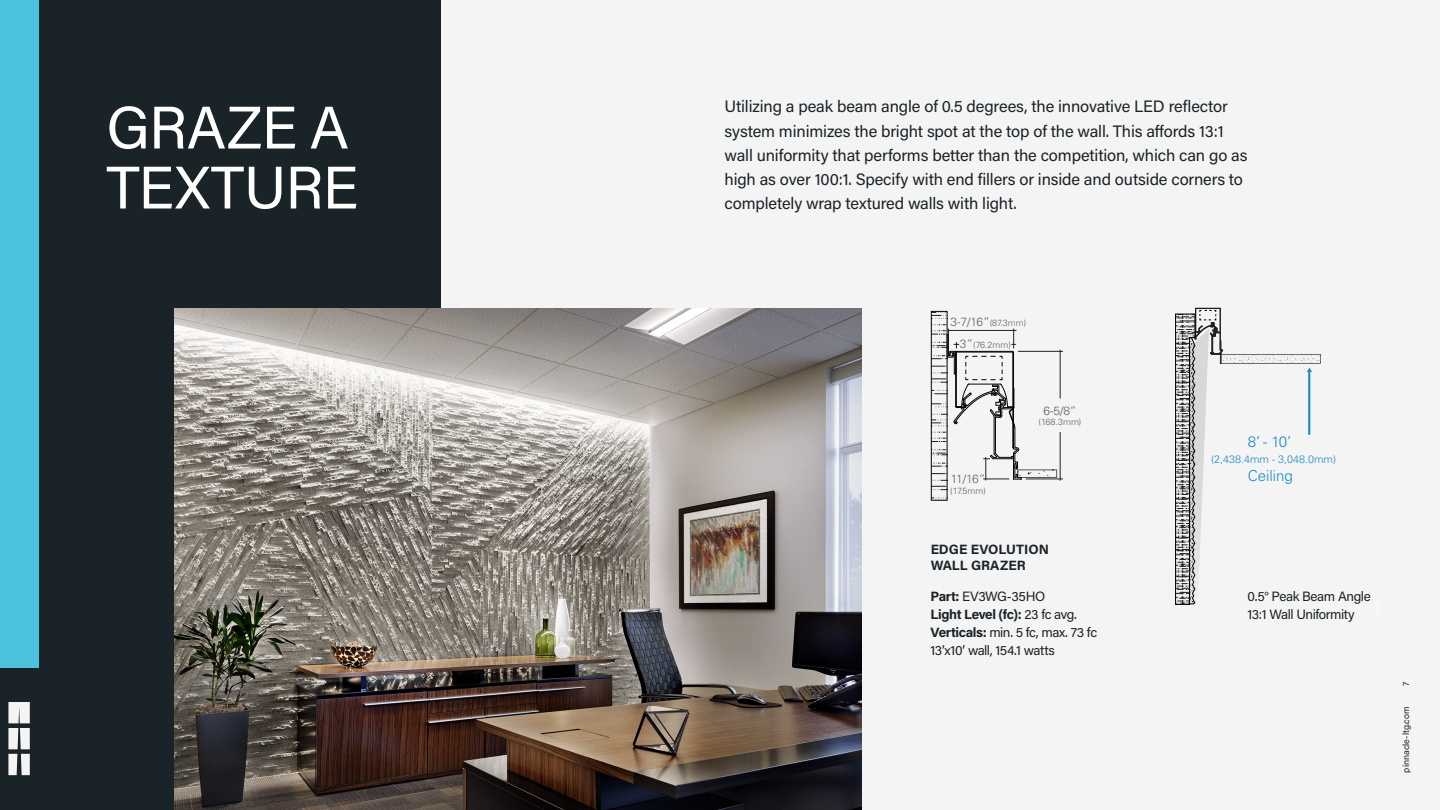
<style>
.page{position:relative;width:1440px;height:810px;background:#f4f4f4}
.page>*{position:absolute;margin:0;border:0;box-sizing:border-box;transform-origin:0 0}
.t1{font:60px/60px "Acumin Pro";letter-spacing:-.015em;color:#fff}
.t2{font:16.5px/24px "Acumin Pro";letter-spacing:-.01em;color:#1a2328}
.t3{font:300 15.08px "Univers LT Std";color:#1e8bbd}
.t4{font:13.5px "Acumin Pro";letter-spacing:-.035em;color:#1a2328}
.t5{font:700 13.5px/16.2px "Acumin Pro";letter-spacing:-.005em;color:#1a2328}
.t6{font:700 13.5px "Acumin Pro";letter-spacing:-.03em;color:#1a2328}
.t7{font:300 11.93px "Univers LT Std";color:#636366}
.t8{font:300 10.8px "Univers LT Std";color:#1e8bbd}
.t9{font:9px "Acumin Pro";color:#1a2328}
.t10{font:300 8.93px "Univers LT Std";color:#636366}
.s1{font-size:11.93px}
.s2{font-weight:700}
.s3{font-weight:400}
</style>
<div class="page">
<div style="left:0;top:0;width:441px;height:810px;background:#1a2328"></div>
<img style="left:175px;top:308px;width:687px;height:502px">
<div style="left:0;top:0;width:38px;height:668px;background:#4cc1de"></div>
<svg style="left:1175px;top:308px;width:146px;height:297px"></svg>
<svg style="left:1027px;top:472px;width:22px;height:4px"></svg>
<div style="left:1018px;top:470px;width:39px;height:8px;border:1px solid #57585a"></div>
<svg style="left:933px;top:314px;width:12px;height:184px"></svg>
<div style="left:931px;top:311px;width:16px;height:189px;border:1px solid #050504"></div>
<hr style="left:1018px;top:351px;width:45px;height:1px;background:#231f20">
<hr style="left:1026px;top:479px;width:37px;height:1px;background:#231f20">
<hr style="left:1060px;top:350px;width:1px;height:48px;background:#231f20">
<hr style="left:1060px;top:432px;width:1px;height:48px;background:#231f20">
<svg style="left:947px;top:329px;width:75px;height:151px"></svg>
<svg style="left:8px;top:702px;width:22px;height:73px"></svg>
<p class="t1" style="left:106px;top:95px;width:254px">GRAZE A<br>TEXTURE</p>
<p class="t2" style="left:725px;top:94px;width:524px">Utilizing a peak beam angle of 0.5 degrees, the innovative LED reflector system minimizes the bright spot at the top of the wall. This affords 13:1 wall uniformity that performs better than the competition, which can go as high as over 100:1. Specify with end fillers or inside and outside corners to completely wrap textured walls with light.</p>
<p class="t10" style="left:951px;top:317px;width:77px"><span class="s1">3-7/16”</span>(87.3mm)</p>
<p class="t10" style="left:960px;top:339px;width:52px"><span class="s1">3”</span>(76.2mm)</p>
<p class="t7" style="left:951px;top:471px;width:36px">11/16”</p>
<p class="t10" style="left:950px;top:485px;width:37px">(17.5mm)</p>
<p class="t7" style="left:1043px;top:403px;width:35px">6-5/8”</p>
<p class="t10" style="left:1039px;top:417px;width:44px">(168.3mm)</p>
<p class="t5" style="left:931px;top:541px;width:120px">EDGE EVOLUTION<br>WALL GRAZER</p>
<p class="t4" style="left:931px;top:587px;width:116px"><span class="s2">Part:</span> EV3WG-35HO</p>
<p class="t6" style="left:931px;top:605px;width:148px">Light Level (fc): <span class="s3">23 fc avg.</span></p>
<p class="t4" style="left:931px;top:623px;width:168px"><span class="s2">Verticals:</span> min. 5 fc, max. 73 fc</p>
<p class="t4" style="left:931px;top:641px;width:126px">13’x10’ wall, 154.1 watts</p>
<p class="t3" style="left:1248px;top:433px;width:45px">8’ - 10’</p>
<p class="t8" style="left:1211px;top:453px;width:127px">(2,438.4mm - 3,048.0mm)</p>
<p class="t3" style="left:1248px;top:467px;width:47px">Ceiling</p>
<p class="t4" style="left:1248px;top:587px;width:125px">0.5° Peak Beam Angle</p>
<p class="t4" style="left:1248px;top:605px;width:109px">13:1 Wall Uniformity</p>
<p class="t9" style="left:1400px;top:686px;width:6px;rotate:-90deg">7</p>
<p class="t9" style="left:1400px;top:772px;width:68px;rotate:-90deg">pinnacle-ltg.com</p>
</div>
